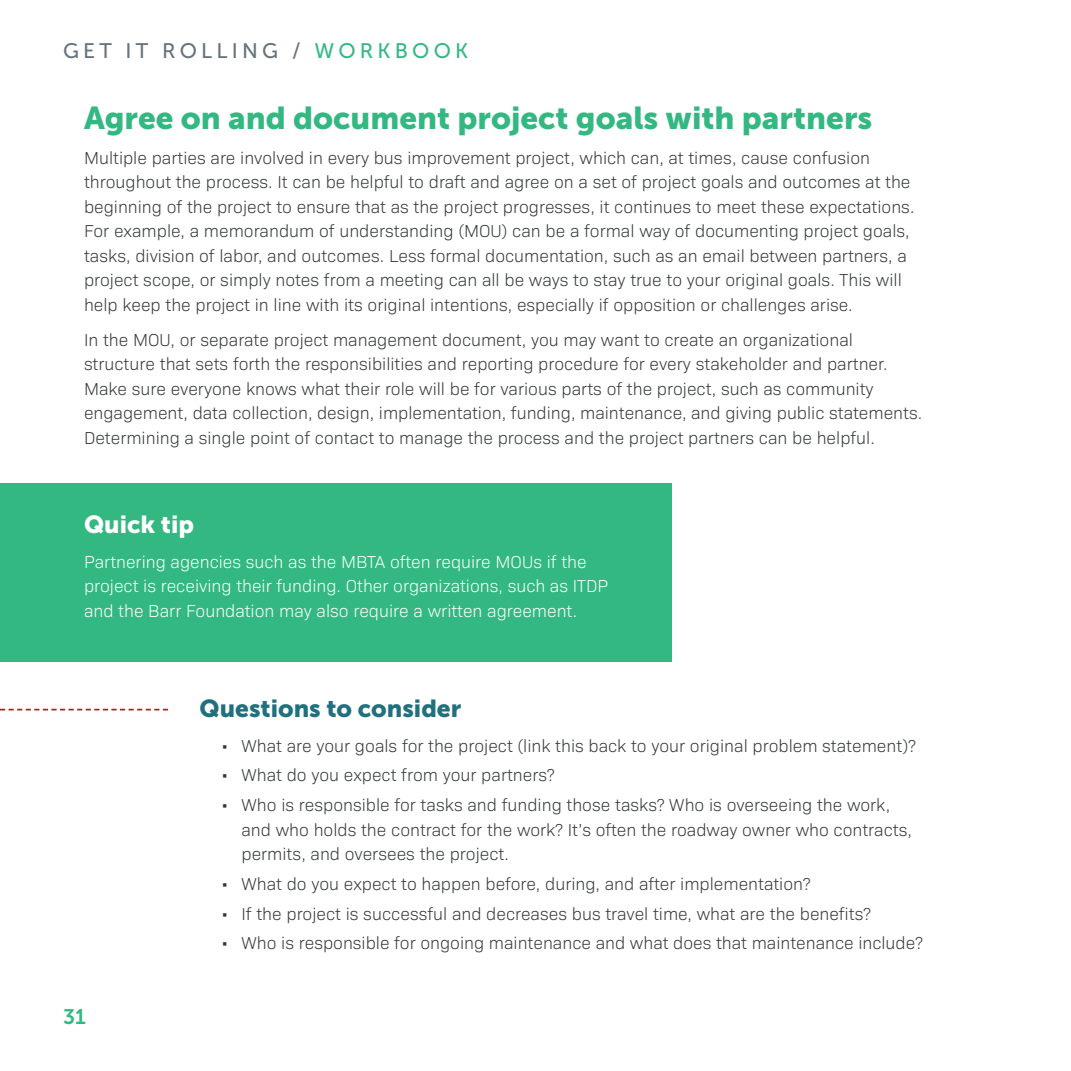
<style>
.page{position:relative;width:1071px;height:1071px;background:#fff}
.page>*{position:absolute;margin:0;border:0;box-sizing:border-box;transform-origin:0 0}
.t1{font:31.5px "Museo Sans 900";color:#34b882}
.t2{font:24.5px "Museo Sans 900";color:#21707f}
.t3{font:24.5px "Museo Sans 900";color:#fff}
.t4{font:21px "Museo Sans 500";letter-spacing:.2em;color:#65737c}
.t5{font:21px "Museo Sans 700";color:#34b882}
.t6{font:300 17.5px/24.5px "Bio Sans";color:#313737}
.t7{font:300 17.5px/24.5px "Bio Sans";color:#fff}
.s1{color:#34b882}
</style>
<div class="page">
<div style="left:0;top:483px;width:672px;height:179px;background:#34b882"></div>
<svg style="left:0;top:709px;width:168px;height:1px"></svg>
<p class="t4" style="left:63px;top:39px;width:407px">GET IT ROLLING / <span class="s1">WORKBOOK</span></p>
<h1 class="t1" style="left:84px;top:100px;width:790px">Agree on and document project goals with partners</h1>
<p class="t6" style="left:84px;top:144px;width:832px">Multiple parties are involved in every bus improvement project, which can, at times, cause confusion throughout the process. It can be helpful to draft and agree on a set of project goals and outcomes at the beginning of the project to ensure that as the project progresses, it continues to meet these expectations.<br>For example, a memorandum of understanding (MOU) can be a formal way of documenting project goals, tasks, division of labor, and outcomes. Less formal documentation, such as an email between partners, a project scope, or simply notes from a meeting can all be ways to stay true to your original goals. This will help keep the project in line with its original intentions, especially if opposition or challenges arise.</p>
<p class="t6" style="left:84px;top:326px;width:840px">In the MOU, or separate project management document, you may want to create an organizational structure that sets forth the responsibilities and reporting procedure for every stakeholder and partner.<br>Make sure everyone knows what their role will be for various parts of the project, such as community engagement, data collection, design, implementation, funding, maintenance, and giving public statements.<br>Determining a single point of contact to manage the process and the project partners can be helpful.</p>
<h2 class="t3" style="left:84px;top:510px;width:112px">Quick tip</h2>
<p class="t7" style="left:84px;top:548px;width:525px">Partnering agencies such as the MBTA often require MOUs if the project is receiving their funding. Other organizations, such as ITDP and the Barr Foundation may also require a written agreement.</p>
<p class="t5" style="left:63px;top:1005px;width:24px">31</p>
<h2 class="t2" style="left:200px;top:694px;width:263px">Questions to consider</h2>
<p class="t6" style="left:220px;top:732px;width:697px">• What are your goals for the project (link this back to your original problem statement)?</p>
<p class="t6" style="left:220px;top:762px;width:336px">• What do you expect from your partners?</p>
<p class="t6" style="left:242px;top:792px;width:672px;text-indent:-21px">• Who is responsible for tasks and funding those tasks? Who is overseeing the work, and who holds the contract for the work? It’s often the roadway owner who contracts, permits, and oversees the project.</p>
<p class="t6" style="left:220px;top:870px;width:591px">• What do you expect to happen before, during, and after implementation?</p>
<p class="t6" style="left:220px;top:900px;width:652px">• If the project is successful and decreases bus travel time, what are the benefits?</p>
<p class="t6" style="left:220px;top:930px;width:704px">• Who is responsible for ongoing maintenance and what does that maintenance include?</p>
</div>
